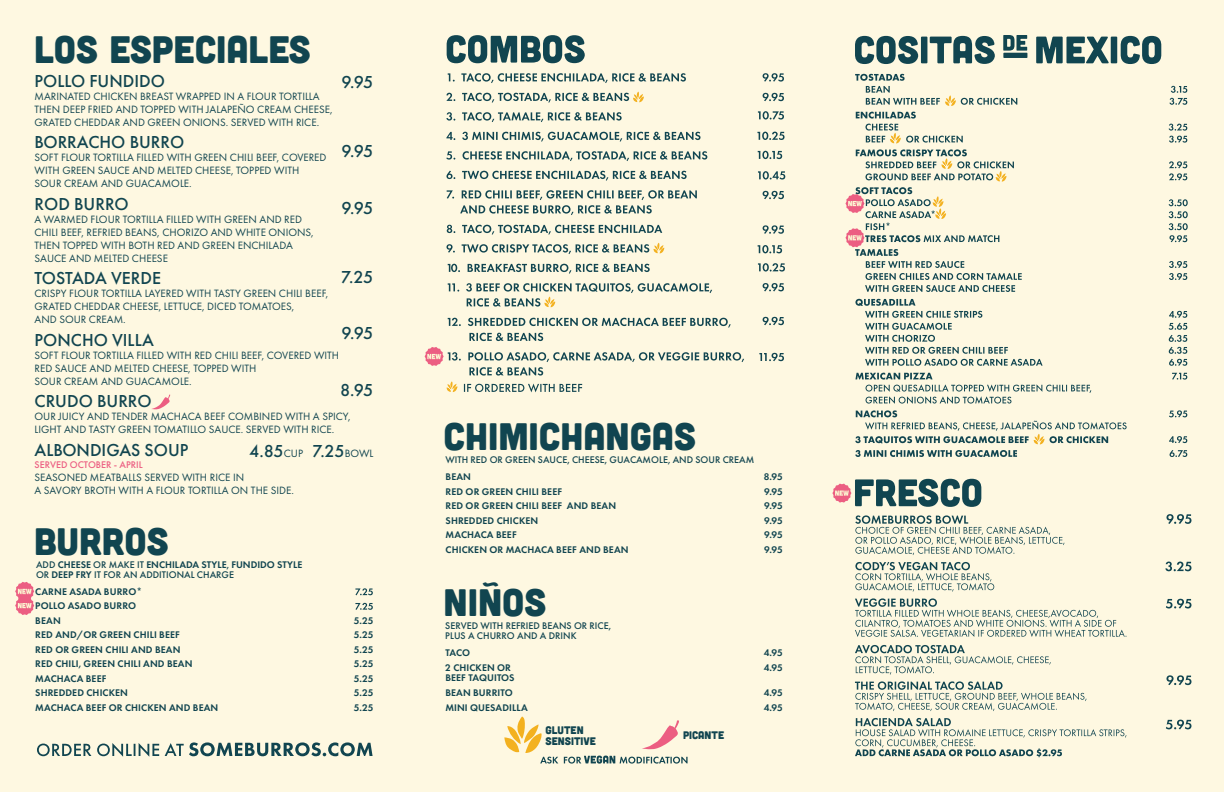
<style>
.page{position:relative;width:1224px;height:792px;background:#fef8e1}
.page>*{position:absolute;margin:0;border:0;box-sizing:border-box;transform-origin:0 0}
.Section_Header_Lg{font:38.2px "Cubano";color:#114550}
.Option_1{font:500 18px "Futura PT";color:#114550}
.Option_1-2{font:11px/13px "Futura PT";color:#114550}
.Section_Header_Lg-2{font:11px/11px "Cubano";color:#114550}
.Section_Header_Lg-3{font:600 10px/10px "Futura PT";letter-spacing:.01em;color:#114550}
.Section_Header_Lg-4{font:500 10px/10px "Futura PT";color:#114550}
.Option_1-3{font:600 10px/10.3px "Futura PT";letter-spacing:.01em;color:#114550}
.Option_1-4{font:500 10px "Futura PT";color:#ec5e82}
.s1{font-weight:400;font-size:11px}
.s2{font-weight:500}
</style>
<div class="page">
<svg style="left:855px;top:35px;width:306px;height:29px"></svg>
<div style="left:1003px;top:53px;width:24px;height:5px;background:#114550"></div>
<svg style="left:855px;top:450px;width:162px;height:7px"></svg>
<svg style="left:855px;top:373px;width:236px;height:31px"></svg>
<svg style="left:855px;top:299px;width:188px;height:67px"></svg>
<svg style="left:1169px;top:86px;width:18px;height:19px"></svg>
<svg style="left:1169px;top:124px;width:18px;height:19px"></svg>
<svg style="left:1169px;top:161px;width:18px;height:19px"></svg>
<svg style="left:1169px;top:199px;width:19px;height:43px"></svg>
<svg style="left:1169px;top:261px;width:18px;height:19px"></svg>
<svg style="left:1172px;top:373px;width:15px;height:7px"></svg>
<svg style="left:1169px;top:311px;width:18px;height:55px"></svg>
<svg style="left:1169px;top:410px;width:18px;height:7px"></svg>
<svg style="left:1169px;top:436px;width:18px;height:7px"></svg>
<svg style="left:1170px;top:450px;width:17px;height:7px"></svg>
<svg style="left:15px;top:582px;width:19px;height:33px"></svg>
<svg style="left:855px;top:718px;width:272px;height:39px"></svg>
<svg style="left:855px;top:681px;width:232px;height:30px"></svg>
<svg style="left:855px;top:645px;width:196px;height:30px"></svg>
<svg style="left:855px;top:598px;width:271px;height:39px"></svg>
<svg style="left:855px;top:562px;width:139px;height:30px"></svg>
<svg style="left:855px;top:515px;width:210px;height:40px"></svg>
<svg style="left:1165px;top:562px;width:26px;height:9px"></svg>
<svg style="left:1166px;top:599px;width:25px;height:10px"></svg>
<svg style="left:1166px;top:675px;width:25px;height:10px"></svg>
<svg style="left:1166px;top:720px;width:25px;height:9px"></svg>
<svg style="left:1166px;top:514px;width:25px;height:10px"></svg>
<svg style="left:832px;top:479px;width:149px;height:28px"></svg>
<svg style="left:855px;top:74px;width:162px;height:32px"></svg>
<svg style="left:856px;top:112px;width:107px;height:31px"></svg>
<svg style="left:845px;top:149px;width:177px;height:143px"></svg>
<svg style="left:855px;top:410px;width:272px;height:34px"></svg>
<svg style="left:37px;top:742px;width:336px;height:15px"></svg>
<svg style="left:151px;top:395px;width:19px;height:14px"></svg>
<svg style="left:447px;top:35px;width:138px;height:28px"></svg>
<svg style="left:448px;top:318px;width:283px;height:23px"></svg>
<svg style="left:448px;top:264px;width:202px;height:10px"></svg>
<svg style="left:447px;top:225px;width:215px;height:10px"></svg>
<svg style="left:447px;top:190px;width:250px;height:25px"></svg>
<svg style="left:446px;top:171px;width:241px;height:10px"></svg>
<svg style="left:446px;top:151px;width:261px;height:10px"></svg>
<svg style="left:446px;top:132px;width:255px;height:10px"></svg>
<svg style="left:446px;top:112px;width:176px;height:10px"></svg>
<svg style="left:448px;top:73px;width:238px;height:10px"></svg>
<svg style="left:763px;top:73px;width:21px;height:9px"></svg>
<svg style="left:763px;top:93px;width:21px;height:8px"></svg>
<svg style="left:758px;top:111px;width:26px;height:9px"></svg>
<svg style="left:757px;top:132px;width:28px;height:8px"></svg>
<svg style="left:758px;top:151px;width:24px;height:8px"></svg>
<svg style="left:758px;top:171px;width:27px;height:9px"></svg>
<svg style="left:763px;top:225px;width:21px;height:9px"></svg>
<svg style="left:758px;top:245px;width:24px;height:8px"></svg>
<svg style="left:758px;top:263px;width:27px;height:9px"></svg>
<svg style="left:763px;top:283px;width:21px;height:8px"></svg>
<svg style="left:763px;top:317px;width:21px;height:8px"></svg>
<svg style="left:759px;top:353px;width:25px;height:8px"></svg>
<svg style="left:763px;top:191px;width:21px;height:8px"></svg>
<svg style="left:446px;top:92px;width:198px;height:11px"></svg>
<svg style="left:446px;top:243px;width:218px;height:11px"></svg>
<svg style="left:425px;top:347px;width:319px;height:45px"></svg>
<svg style="left:448px;top:283px;width:264px;height:24px"></svg>
<svg style="left:355px;top:588px;width:18px;height:7px"></svg>
<svg style="left:355px;top:603px;width:18px;height:7px"></svg>
<svg style="left:504px;top:717px;width:184px;height:47px"></svg>
<p class="Section_Header_Lg" style="left:34px;top:25px;width:278px">LOS ESPECIALES</p>
<p class="Option_1" style="left:35px;top:70px;width:132px">POLLO FUNDIDO</p>
<p class="Option_1-2" style="left:35px;top:90px;width:300px">MARINATED CHICKEN BREAST WRAPPED IN A FLOUR TORTILLA<br>THEN DEEP FRIED AND TOPPED WITH JALAPEÑO CREAM CHEESE,<br>GRATED CHEDDAR AND GREEN ONIONS. SERVED WITH RICE.</p>
<p class="Option_1" style="left:35px;top:132px;width:151px">BORRACHO BURRO</p>
<p class="Option_1-2" style="left:35px;top:151px;width:294px">SOFT FLOUR TORTILLA FILLED WITH GREEN CHILI BEEF, COVERED<br>WITH GREEN SAUCE AND MELTED CHEESE, TOPPED WITH<br>SOUR CREAM AND GUACAMOLE.</p>
<p class="Option_1" style="left:35px;top:193px;width:96px">ROD BURRO</p>
<p class="Option_1-2" style="left:35px;top:213px;width:281px">A WARMED FLOUR TORTILLA FILLED WITH GREEN AND RED CHILI BEEF, REFRIED BEANS, CHORIZO AND WHITE ONIONS, THEN TOPPED WITH BOTH RED AND GREEN ENCHILADA SAUCE AND MELTED CHEESE</p>
<p class="Option_1" style="left:35px;top:268px;width:128px">TOSTADA VERDE</p>
<p class="Option_1-2" style="left:35px;top:287px;width:295px">CRISPY FLOUR TORTILLA LAYERED WITH TASTY GREEN CHILI BEEF,<br>GRATED CHEDDAR CHEESE, LETTUCE, DICED TOMATOES,<br>AND SOUR CREAM.</p>
<p class="Option_1" style="left:35px;top:329px;width:121px">PONCHO VILLA</p>
<p class="Option_1-2" style="left:35px;top:349px;width:306px">SOFT FLOUR TORTILLA FILLED WITH RED CHILI BEEF, COVERED WITH<br>RED SAUCE AND MELTED CHEESE, TOPPED WITH<br>SOUR CREAM AND GUACAMOLE.</p>
<p class="Option_1" style="left:35px;top:391px;width:119px">CRUDO BURRO</p>
<p class="Option_1-2" style="left:35px;top:410px;width:317px">OUR JUICY AND TENDER MACHACA BEEF COMBINED WITH A SPICY,<br>LIGHT AND TASTY GREEN TOMATILLO SAUCE. SERVED WITH RICE.</p>
<p class="Option_1" style="left:35px;top:439px;width:155px">ALBONDIGAS SOUP</p>
<p class="Option_1-4" style="left:35px;top:459px;width:110px">SERVED OCTOBER - APRIL</p>
<p class="Option_1-2" style="left:35px;top:471px;width:261px">SEASONED MEATBALLS SERVED WITH RICE IN<br>A SAVORY BROTH WITH A FLOUR TORTILLA ON THE SIDE.</p>
<p class="Option_1" style="left:341px;top:71px;width:34px">9.95</p>
<p class="Option_1" style="left:341px;top:140px;width:34px">9.95</p>
<p class="Option_1" style="left:341px;top:197px;width:34px">9.95</p>
<p class="Option_1" style="left:341px;top:266px;width:34px">7.25</p>
<p class="Option_1" style="left:341px;top:322px;width:34px">9.95</p>
<p class="Option_1" style="left:340px;top:379px;width:35px">8.95</p>
<p class="Option_1" style="left:249px;top:440px;width:126px">4.85<span class="s1">CUP</span> 7.25<span class="s1">BOWL</span></p>
<p class="Section_Header_Lg" style="left:34px;top:517px;width:136px">BURROS</p>
<p class="Section_Header_Lg-3" style="left:35px;top:586px;width:108px">CARNE ASADA BURRO*</p>
<p class="Section_Header_Lg-3" style="left:35px;top:601px;width:102px">POLLO ASADO BURRO</p>
<p class="Section_Header_Lg-3" style="left:35px;top:615px;width:27px">BEAN</p>
<p class="Section_Header_Lg-3" style="left:35px;top:630px;width:146px">RED AND/OR GREEN CHILI BEEF</p>
<p class="Section_Header_Lg-3" style="left:35px;top:644px;width:147px">RED OR GREEN CHILI AND BEAN</p>
<p class="Section_Header_Lg-3" style="left:35px;top:659px;width:159px">RED CHILI, GREEN CHILI AND BEAN</p>
<p class="Section_Header_Lg-3" style="left:35px;top:673px;width:73px">MACHACA BEEF</p>
<p class="Section_Header_Lg-3" style="left:35px;top:688px;width:94px">SHREDDED CHICKEN</p>
<p class="Section_Header_Lg-3" style="left:35px;top:702px;width:185px">MACHACA BEEF OR CHICKEN AND BEAN</p>
<p class="Section_Header_Lg-3" style="left:36px;top:559px;width:268px"><span class="s2">ADD</span> CHEESE <span class="s2">OR MAKE IT</span> ENCHILADA STYLE<span class="s2">,</span> FUNDIDO STYLE<br><span class="s2">OR</span> DEEP FRY <span class="s2">IT FOR AN ADDITIONAL CHARGE</span></p>
<p class="Section_Header_Lg-3" style="left:354px;top:615px;width:21px">5.25</p>
<p class="Section_Header_Lg-3" style="left:354px;top:630px;width:21px">5.25</p>
<p class="Section_Header_Lg-3" style="left:354px;top:644px;width:21px">5.25</p>
<p class="Section_Header_Lg-3" style="left:354px;top:659px;width:21px">5.25</p>
<p class="Section_Header_Lg-3" style="left:354px;top:673px;width:21px">5.25</p>
<p class="Section_Header_Lg-3" style="left:354px;top:688px;width:21px">5.25</p>
<p class="Section_Header_Lg-3" style="left:354px;top:702px;width:21px">5.25</p>
<p class="Section_Header_Lg" style="left:444px;top:412px;width:254px">CHIMICHANGAS</p>
<p class="Section_Header_Lg-4" style="left:445px;top:454px;width:310px">WITH RED OR GREEN SAUCE, CHEESE, GUACAMOLE, AND SOUR CREAM</p>
<p class="Section_Header_Lg-3" style="left:446px;top:472px;width:27px">BEAN</p>
<p class="Section_Header_Lg-3" style="left:446px;top:486px;width:118px">RED OR GREEN CHILI BEEF</p>
<p class="Section_Header_Lg-3" style="left:446px;top:501px;width:172px">RED OR GREEN CHILI BEEF AND BEAN</p>
<p class="Section_Header_Lg-3" style="left:446px;top:515px;width:94px">SHREDDED CHICKEN</p>
<p class="Section_Header_Lg-3" style="left:446px;top:530px;width:73px">MACHACA BEEF</p>
<p class="Section_Header_Lg-3" style="left:446px;top:544px;width:185px">CHICKEN OR MACHACA BEEF AND BEAN</p>
<p class="Section_Header_Lg-3" style="left:764px;top:472px;width:21px">8.95</p>
<p class="Section_Header_Lg-3" style="left:764px;top:486px;width:20px">9.95</p>
<p class="Section_Header_Lg-3" style="left:764px;top:501px;width:20px">9.95</p>
<p class="Section_Header_Lg-3" style="left:764px;top:515px;width:20px">9.95</p>
<p class="Section_Header_Lg-3" style="left:764px;top:530px;width:20px">9.95</p>
<p class="Section_Header_Lg-3" style="left:764px;top:544px;width:20px">9.95</p>
<p class="Section_Header_Lg" style="left:444px;top:578px;width:104px">NIÑOS</p>
<p class="Section_Header_Lg-4" style="left:445px;top:621px;width:167px">SERVED WITH REFRIED BEANS OR RICE,<br>PLUS A CHURRO AND A DRINK</p>
<p class="Option_1-3" style="left:445px;top:647px;width:26px">TACO</p>
<p class="Option_1-3" style="left:445px;top:662px;width:71px">2 CHICKEN OR<br>BEEF TAQUITOS</p>
<p class="Section_Header_Lg-3" style="left:445px;top:688px;width:69px">BEAN BURRITO</p>
<p class="Section_Header_Lg-3" style="left:445px;top:702px;width:84px">MINI QUESADILLA</p>
<p class="Section_Header_Lg-2" style="left:546px;top:724px;width:52px">GLUTEN<br>SENSITIVE</p>
<p class="Section_Header_Lg-2" style="left:683px;top:729px;width:43px">PICANTE</p>
<p class="Option_1-3" style="left:764px;top:648px;width:21px">4.95</p>
<p class="Option_1-3" style="left:764px;top:662px;width:21px">4.95</p>
<p class="Option_1-3" style="left:764px;top:687px;width:21px">4.95</p>
<p class="Option_1-3" style="left:764px;top:702px;width:21px">4.95</p>
</div>
